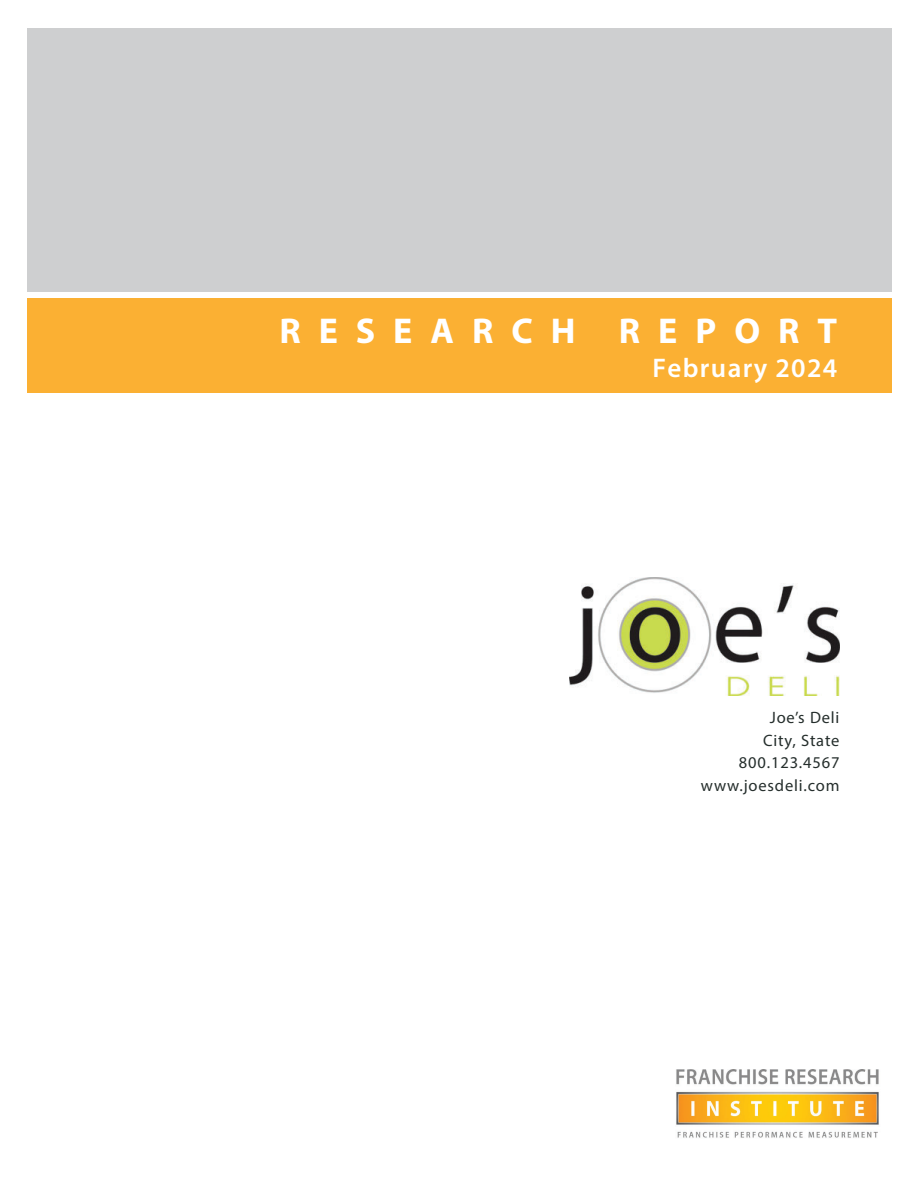
<style>
.page{position:relative;width:918px;height:1188px;background:#fff}
.page>*{position:absolute;margin:0;border:0;box-sizing:border-box;transform-origin:0 0}
.t1{font:700 36px "Myriad Pro";letter-spacing:.5em;color:#fff}
.t2{font:600 27px "Myriad Pro";letter-spacing:.05em;color:#fff}
.t3{font:16.5px/22.5px "Myriad Pro";letter-spacing:.05em;color:#252e2c;text-align:right}
</style>
<div class="page">
<div style="left:27px;top:28px;width:864px;height:264px;background:#cecfd0"></div>
<div style="left:27px;top:298px;width:864px;height:95px;background:#fbb033"></div>
<img style="left:570px;top:578px;width:270px;height:117px">
<img style="left:676px;top:1069px;width:203px;height:69px">
<h1 class="t1" style="left:279px;top:318px;width:559px">RESEARCH REPORT</h1>
<h2 class="t2" style="left:652px;top:358px;width:186px">February 2024</h2>
<p class="t3" style="left:701px;top:708px;width:140px">Joe’s Deli<br>City, State<br>800.123.4567 www.joesdeli.com</p>
</div>
